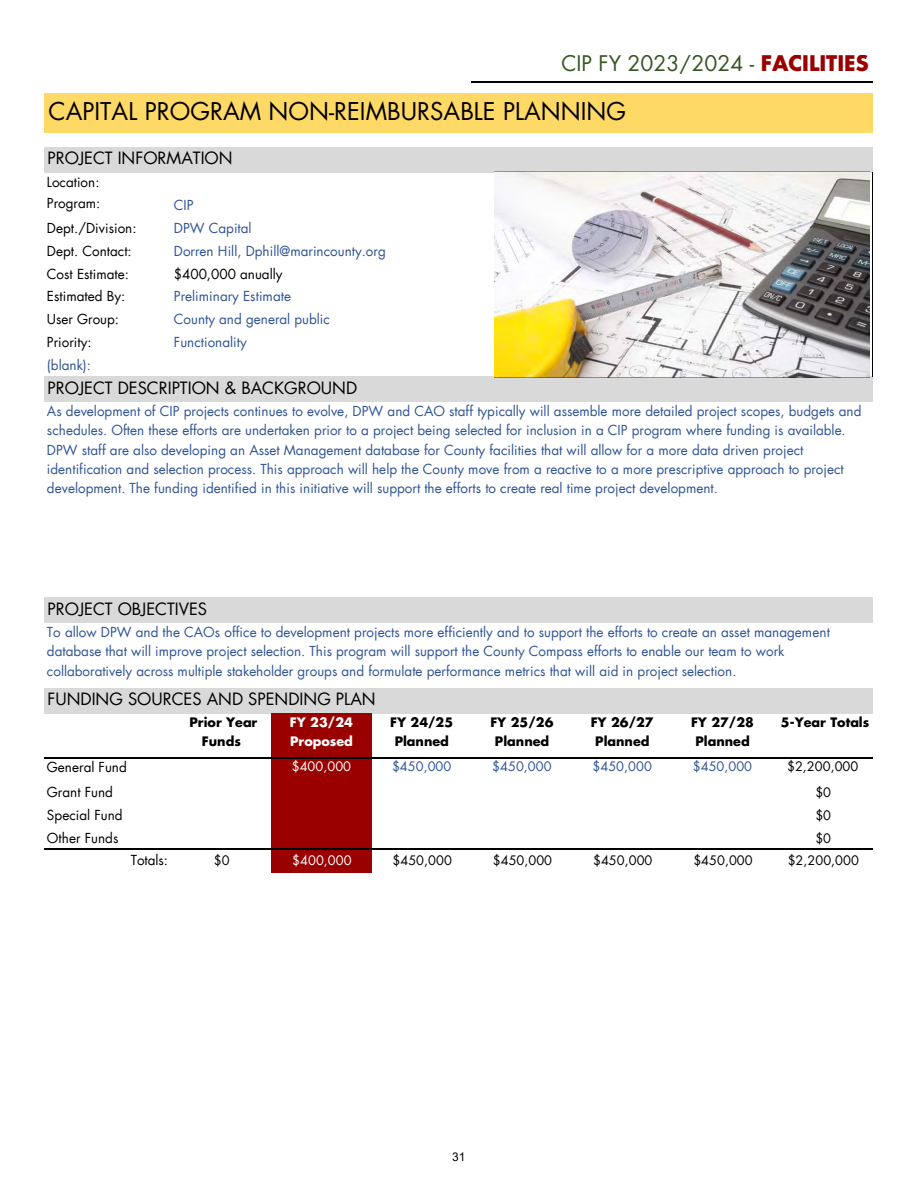
<style>
.page{position:relative;width:918px;height:1188px;background:#fff}
.page>*{position:absolute;margin:0;border:0;box-sizing:border-box;transform-origin:0 0}
.t1{font:24px "Futura";color:#000}
.t2{font:21px "Futura";color:#375623}
.t3{font:16.5px "Futura";color:#000}
.t4{font:13.5px/19.2px "Futura";color:#305496}
.t5{font:13.5px/22.8px "Futura";color:#000}
.t6{font:700 12.75px/18.8px "Futura";color:#000;text-align:center}
.t7{font:12.75px "Futura";letter-spacing:.005em;color:#000}
.t8{font:12.75px "Futura";letter-spacing:.005em;color:#305496}
.t9{font:12.75px "Futura";letter-spacing:.005em;color:#fff}
.t10{font:700 12.75px/18.8px "Futura";color:#fff}
.t11{font:12px "Arial";color:#000}
.s1{font-weight:700;color:#9a0000}
</style>
<div class="page">
<div style="left:45px;top:93px;width:828px;height:39px;background:#ffd965"></div>
<div style="left:45px;top:147px;width:828px;height:25px;background:#d9d9d9"></div>
<div style="left:45px;top:377px;width:828px;height:25px;background:#d9d9d9"></div>
<div style="left:45px;top:598px;width:828px;height:25px;background:#d9d9d9"></div>
<div style="left:45px;top:688px;width:828px;height:25px;background:#d9d9d9"></div>
<div style="left:271px;top:713px;width:101px;height:45px;background:#9a0000"></div>
<div style="left:271px;top:758px;width:101px;height:23px;background:#9a0000"></div>
<div style="left:271px;top:781px;width:101px;height:23px;background:#9a0000"></div>
<div style="left:271px;top:804px;width:101px;height:23px;background:#9a0000"></div>
<div style="left:271px;top:826px;width:101px;height:23px;background:#9a0000"></div>
<div style="left:271px;top:849px;width:101px;height:23px;background:#9a0000"></div>
<hr style="left:873px;top:172px;width:1px;height:205px;background:#000">
<hr style="left:472px;top:81px;width:401px;height:2px;background:#000">
<hr style="left:44px;top:757px;width:829px;height:2px;background:#000">
<hr style="left:44px;top:849px;width:829px;height:1px;background:#000">
<img style="left:494px;top:171px;width:375px;height:206px">
<h2 class="t2" style="left:561px;top:56px;width:309px">CIP FY 2023/2024 - <span class="s1">FACILITIES</span></h2>
<h1 class="t1" style="left:49px;top:102px;width:579px">CAPITAL PROGRAM NON-REIMBURSABLE PLANNING</h1>
<p class="t3" style="left:48px;top:152px;width:187px">PROJECT INFORMATION</p>
<p class="t4" style="left:174px;top:195px;width:213px;line-height:22.8px">CIP<br>DPW Capital<br>Dorren Hill, Dphill@marincounty.org</p>
<p class="t5" style="left:174px;top:263px;width:110px">$400,000 anually</p>
<p class="t4" style="left:174px;top:286px;width:157px;line-height:22.8px">Preliminary Estimate<br>County and general public</p>
<p class="t5" style="left:47px;top:173px;width:55px;line-height:21px">Location:<br>Program:</p>
<p class="t5" style="left:47px;top:218px;width:91px">Dept./Division:<br>Dept. Contact:<br>Cost Estimate:<br>Estimated By:<br>User Group:<br>Priority:</p>
<p class="t4" style="left:47px;top:357px;width:46px">(blank):</p>
<p class="t4" style="left:174px;top:334px;width:74px">Functionality</p>
<p class="t3" style="left:48px;top:381px;width:311px">PROJECT DESCRIPTION &amp; BACKGROUND</p>
<p class="t4" style="left:47px;top:403px;width:816px">As development of CIP projects continues to evolve, DPW and CAO staff typically will assemble more detailed project scopes, budgets and schedules. Often these efforts are undertaken prior to a project being selected for inclusion in a CIP program where funding is available.<br>DPW staff are also developing an Asset Management database for County facilities that will allow for a more data driven project identification and selection process. This approach will help the County move from a reactive to a more prescriptive approach to project development. The funding identified in this initiative will support the efforts to create real time project development.</p>
<p class="t3" style="left:48px;top:603px;width:161px">PROJECT OBJECTIVES</p>
<p class="t4" style="left:47px;top:624px;width:784px">To allow DPW and the CAOs office to development projects more efficiently and to support the efforts to create an asset management database that will improve project selection. This program will support the County Compass efforts to enable our team to work collaboratively across multiple stakeholder groups and formulate performance metrics that will aid in project selection.</p>
<p class="t3" style="left:48px;top:693px;width:330px">FUNDING SOURCES AND SPENDING PLAN</p>
<p class="t6" style="left:190px;top:714px;width:69px">Prior Year<br>Funds</p>
<p class="t10" style="left:290px;top:714px;width:64px">FY 23/24<br>Proposed</p>
<p class="t6" style="left:390px;top:714px;width:64px">FY 24/25<br>Planned</p>
<p class="t6" style="left:490px;top:714px;width:64px">FY 25/26<br>Planned</p>
<p class="t6" style="left:591px;top:714px;width:64px">FY 26/27<br>Planned</p>
<p class="t6" style="left:691px;top:714px;width:64px">FY 27/28<br>Planned</p>
<p class="t6" style="left:781px;top:714px;width:90px">5-Year Totals</p>
<p class="t5" style="left:47px;top:757px;width:81px">General Fund</p>
<p class="t9" style="left:292px;top:762px;width:61px">$400,000</p>
<p class="t8" style="left:392px;top:762px;width:61px">$450,000</p>
<p class="t8" style="left:492px;top:762px;width:61px">$450,000</p>
<p class="t8" style="left:593px;top:762px;width:61px">$450,000</p>
<p class="t8" style="left:693px;top:762px;width:61px">$450,000</p>
<p class="t7" style="left:787px;top:762px;width:73px">$2,200,000</p>
<p class="t5" style="left:47px;top:782px;width:68px">Grant Fund</p>
<p class="t7" style="left:815px;top:787px;width:17px">$0</p>
<p class="t5" style="left:47px;top:804px;width:77px">Special Fund</p>
<p class="t7" style="left:815px;top:810px;width:17px">$0</p>
<p class="t5" style="left:47px;top:827px;width:73px">Other Funds</p>
<p class="t7" style="left:815px;top:833px;width:17px">$0</p>
<p class="t5" style="left:131px;top:850px;width:39px">Totals:</p>
<p class="t7" style="left:214px;top:856px;width:17px">$0</p>
<p class="t9" style="left:292px;top:856px;width:61px">$400,000</p>
<p class="t7" style="left:393px;top:856px;width:61px">$450,000</p>
<p class="t7" style="left:493px;top:856px;width:61px">$450,000</p>
<p class="t7" style="left:593px;top:856px;width:61px">$450,000</p>
<p class="t7" style="left:693px;top:856px;width:61px">$450,000</p>
<p class="t7" style="left:788px;top:856px;width:73px">$2,200,000</p>
<p class="t11" style="left:452px;top:1148px;width:15px">31</p>
</div>
